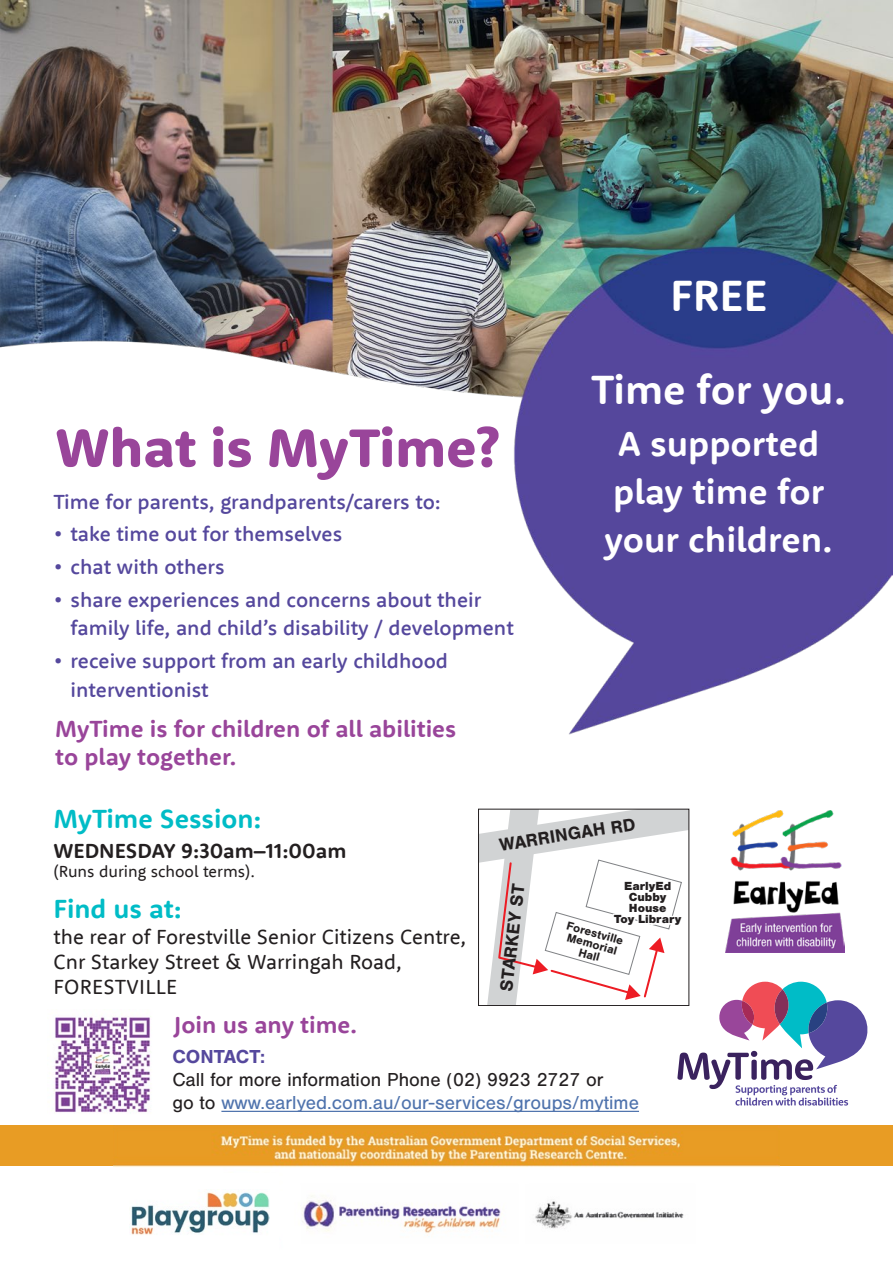
<style>
.page{position:relative;width:893px;height:1263px;background:#fff}
.page>*{position:absolute;margin:0;border:0;box-sizing:border-box;transform-origin:0 0}
.t1{font:800 55.5px "Rooney Sans";color:#99459a}
.t2{font:700 45px "Rooney Sans";color:#fff}
.t3{font:700 42px "Rooney Sans";color:#fff}
.t4{font:700 36px/48px "Rooney Sans";color:#fff;text-align:center}
.t5{font:700 27px "Rooney Sans";color:#00bcc6}
.t6{font:700 24px/28.8px "Rooney Sans";color:#99459a}
.t7{font:500 21px/28.5px "Rooney Sans";color:#55489d}
.t8{font:21px/25.2px "Rooney Sans";color:#231f20}
.t9{font:700 21px "Rooney Sans";color:#231f20}
.t10{font:19.5px/23.4px "Nimbus San";color:#231f20}
.t11{font:700 19.5px "Nimbus San";color:#55489d}
.t12{font:700 18.45px "Nimbus San";color:#231f20}
.t13{font:16.5px "Rooney Sans";color:#231f20}
.t14{font:900 12.15px/11.1px "Nimbus San";color:#231f20;text-align:center}
.t15{font:700 12.15px/11.1px "Nimbus San";color:#231f20;text-align:center}
.s1{color:#4f73ad}
</style>
<div class="page">
<div style="left:0;top:1125px;width:893px;height:40px;background:#e89c24"></div>
<img style="left:0;top:0;width:893px;height:809px">
<div style="left:26px;top:402px;width:476px;height:245px;background:#fff"></div>
<img style="left:113px;top:1125px;width:667px;height:111px">
<div style="left:130px;top:1174px;width:149px;height:89px;background:#fff"></div>
<img style="left:131px;top:1192px;width:139px;height:43px">
<svg style="left:480px;top:809px;width:387px;height:296px"></svg>
<div style="left:478px;top:809px;width:211px;height:197px;border:1px solid #231f20"></div>
<hr style="left:221px;top:1111px;width:418px;height:1px;background:#4f73ad">
<img style="left:54px;top:1016px;width:97px;height:97px">
<h1 class="t1" style="left:55px;top:411px;width:446px">What is MyTime?</h1>
<p class="t7" style="left:54px;top:486px;width:389px">Time for parents, grandparents/carers to:</p>
<p class="t7" style="left:54px;top:519px;width:290px">• take time out for themselves</p>
<p class="t7" style="left:54px;top:552px;width:173px">• chat with others</p>
<p class="t7" style="left:71px;top:585px;width:445px;text-indent:-17px">• share experiences and concerns about their family life, and child’s disability / development</p>
<p class="t7" style="left:71px;top:646px;width:379px;text-indent:-17px">• receive support from an early childhood interventionist</p>
<p class="t6" style="left:55px;top:713px;width:403px">MyTime is for children of all abilities to play together.</p>
<h2 class="t2" style="left:670px;top:266px;width:99px">FREE</h2>
<h3 class="t3" style="left:591px;top:362px;width:256px">Time for you.</h3>
<h3 class="t4" style="left:604px;top:419px;width:230px">A supported play time for your children.</h3>
<p class="t5" style="left:54px;top:801px;width:210px">MyTime Session:</p>
<p class="t9" style="left:54px;top:837px;width:295px">WEDNESDAY 9:30am–11:00am</p>
<p class="t13" style="left:54px;top:861px;width:203px">(Runs during school terms).</p>
<p class="t5" style="left:54px;top:891px;width:130px">Find us at:</p>
<p class="t8" style="left:54px;top:923px;width:414px">the rear of Forestville Senior Citizens Centre,<br>Cnr Starkey Street &amp; Warringah Road,<br>FORESTVILLE</p>
<p class="t6" style="left:174px;top:1009px;width:185px">Join us any time.</p>
<p class="t12" style="left:498px;top:835px;width:139px;rotate:-9deg">WARRINGAH RD</p>
<p class="t12" style="left:496px;top:989px;width:109px;rotate:-83deg">STARKEY ST</p>
<p class="t14" style="left:614px;top:880px;width:69px">EarlyEd<br>Cubby<br>House<br>Toy Library</p>
<p class="t15" style="left:568px;top:920px;width:60px;rotate:15deg">Forestville<br>Memorial<br>Hall</p>
<p class="t11" style="left:172px;top:1045px;width:95px">CONTACT:</p>
<p class="t10" style="left:172px;top:1068px;width:468px">Call for more information Phone (02) 9923 2727 or<br>go to <span class="s1">www.earlyed.com.au/our-services/groups/mytime</span></p>
</div>
